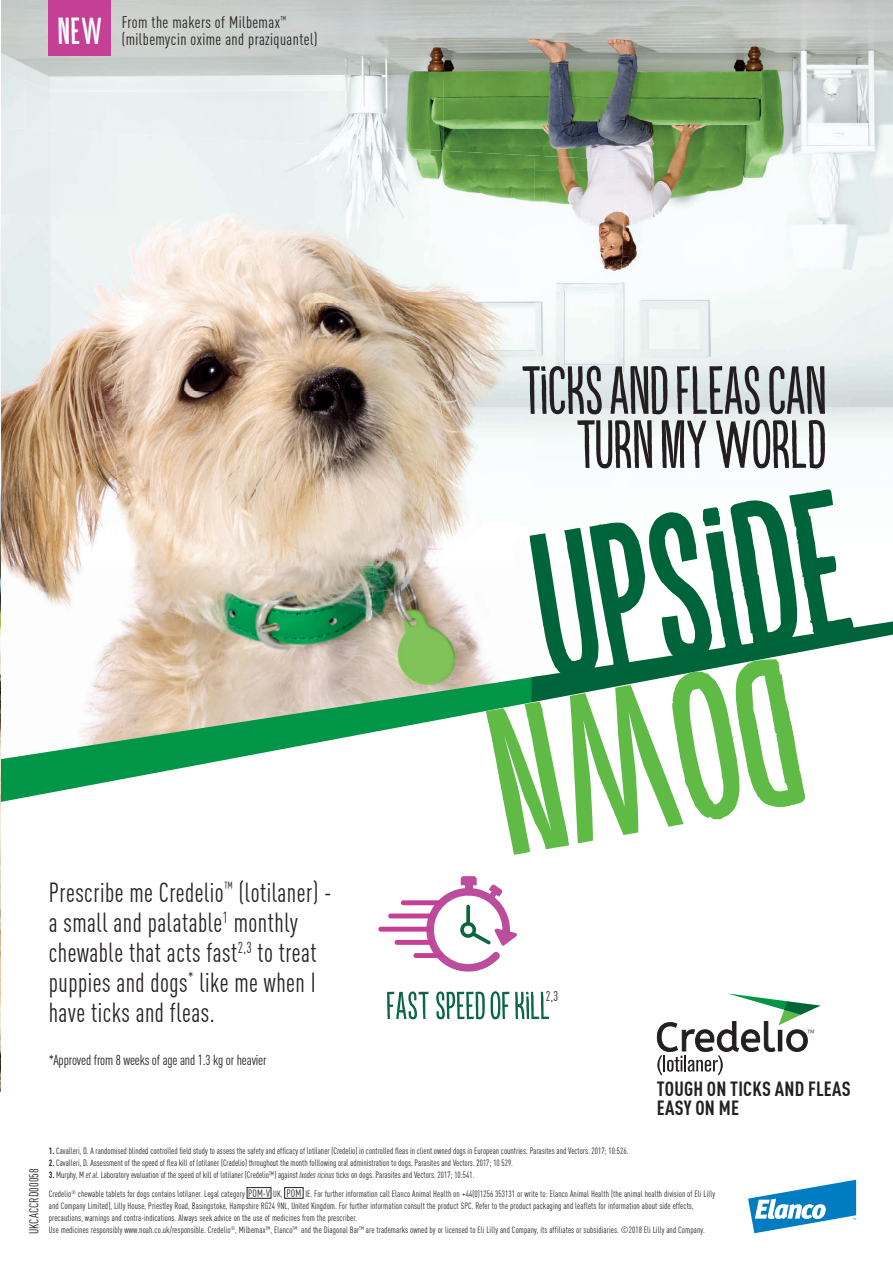
<style>
.page{position:relative;width:893px;height:1263px;background:#fff}
.page>*{position:absolute;margin:0;border:0;box-sizing:border-box;transform-origin:0 0}
.t1{font:700 209.25px "Kikster";color:#00643b}
.t2{font:700 209.25px "Kikster";color:#60bb46}
.t3{font:68.1px/54px "Kikster";color:#231f20;text-align:right}
.t4{font:700 37.65px "Kikster";color:#fff}
.t5{font:condensed 27px/30px "DINOT";letter-spacing:.02em;color:#231f20;scale:.93 1}
.t6{font:700 condensed 20.1px/18.9px "DINOT";letter-spacing:.01em;color:#231f20}
.t7{font:condensed 16.5px/16.5px "DINOT";letter-spacing:.025em;color:#231f20}
.t8{font:condensed 14.25px "DINOT";letter-spacing:-.01em;color:#231f20}
.t9{font:condensed 13.95px "DINOT";color:#231f20;scale:.93 1}
.t10{font:condensed 12.75px "DINOT";letter-spacing:.015em;color:#231f20}
.t11{font:condensed 9px/12px "DINOT";letter-spacing:.01em;color:#231f20}
.s1{font-weight:700}
.s2{font-style:italic}
.s3{font-size:10.5px}
</style>
<div class="page">
<img style="left:629px;top:0;width:264px;height:437px">
<img style="left:613px;top:257px;width:16px;height:182px">
<img style="left:583px;top:0;width:46px;height:257px">
<img style="left:444px;top:0;width:139px;height:156px">
<img style="left:304px;top:0;width:140px;height:148px">
<img style="left:26px;top:0;width:139px;height:134px">
<img style="left:5px;top:566px;width:178px;height:69px">
<img style="left:183px;top:566px;width:185px;height:69px">
<img style="left:368px;top:566px;width:109px;height:69px">
<img style="left:1px;top:214px;width:533px;height:352px">
<img style="left:534px;top:302px;width:86px;height:132px">
<img style="left:534px;top:156px;width:93px;height:146px">
<img style="left:257px;top:141px;width:139px;height:73px">
<img style="left:396px;top:148px;width:139px;height:66px">
<svg style="left:806px;top:621px;width:87px;height:14px"></svg>
<svg style="left:0;top:635px;width:891px;height:599px"></svg>
<svg style="left:748px;top:1180px;width:108px;height:53px"></svg>
<svg style="left:657px;top:993px;width:164px;height:82px"></svg>
<div style="left:49px;top:0;width:62px;height:55px;background:#c53f97"></div>
<div style="left:247px;top:1187px;width:24px;height:11px;border:1px solid #231f20"></div>
<div style="left:284px;top:1187px;width:19px;height:11px;border:1px solid #231f20"></div>
<svg style="left:422px;top:876px;width:95px;height:98px"></svg>
<div style="left:414px;top:953px;width:28px;height:5px;background:#c44097;border-radius:2px"></div>
<div style="left:395px;top:940px;width:38px;height:5px;background:#c44097;border-radius:2px"></div>
<div style="left:378px;top:927px;width:53px;height:5px;background:#c44097;border-radius:2px"></div>
<div style="left:388px;top:913px;width:46px;height:5px;background:#c44097;border-radius:2px"></div>
<div style="left:401px;top:900px;width:40px;height:5px;background:#c44097;border-radius:2px"></div>
<svg style="left:387px;top:991px;width:41px;height:28px"></svg>
<svg style="left:436px;top:991px;width:49px;height:28px"></svg>
<svg style="left:491px;top:991px;width:18px;height:28px"></svg>
<svg style="left:515px;top:992px;width:34px;height:27px"></svg>
<img style="left:0;top:0;width:1px;height:1091px">
<h3 class="t4" style="left:58px;top:8px;width:46px">NEW</h3>
<h3 class="t7" style="left:122px;top:14px;width:197px">From the makers of Milbemax<sup>™ </sup>(milbemycin oxime and praziquantel)</h3>
<h3 class="t5" style="left:49px;top:877px;width:306px">Prescribe me Credelio<sup>™</sup> (lotilaner) - a small and palatable<sup>1</sup> monthly chewable that acts fast<sup>2,3</sup> to treat puppies and dogs<sup>*</sup> like me when I have ticks and fleas.</h3>
<h3 class="t8" style="left:49px;top:1051px;width:219px">*Approved from 8 weeks of age and 1.3 kg or heavier</h3>
<h2 class="t3" style="left:522px;top:361px;width:305px">TICKS AND FLEAS CAN<br>TURN MY WORLD</h2>
<h1 class="t1" style="left:516px;top:484px;width:317px;rotate:-9deg">Upside</h1>
<h1 class="t2" style="left:819px;top:855px;width:309px;rotate:170deg">Down</h1>
<h3 class="t9" style="left:546px;top:988px;width:15px">2,3</h3>
<h3 class="t6" style="left:657px;top:1079px;width:195px">TOUGH ON TICKS AND FLEAS<br>EASY ON ME</h3>
<h3 class="t10" style="left:27px;top:1234px;width:67px;rotate:-90deg">UKCACCRD00058</h3>
<p class="t11" style="left:49px;top:1145px;width:581px"><span class="s1">1.</span> Cavalleri, D. A randomised blinded controlled field study to assess the safety and efficacy of lotilaner (Credelio) in controlled fleas in client owned dogs in European countries. Parasites and Vectors. 2017; 10:526.</p>
<p class="t11" style="left:49px;top:1157px;width:466px"><span class="s1">2.</span> Cavalleri, D. Assessment of the speed of flea kill of lotilaner (Credelio) throughout the month folllowing oral administration to dogs. Parasites and Vectors. 2017; 10 529.</p>
<p class="t11" style="left:49px;top:1169px;width:427px"><span class="s1">3.</span> Murphy, M <span class="s2">et al.</span> Laboratory evaluation of the speed of kill of lotilaner (Credelio™) against <span class="s2">Ixodes ricinus</span> ticks on dogs. Parasites and Vectors. 2017; 10:541.</p>
<p class="t11" style="left:49px;top:1188px;width:668px">Credelio<sup>®</sup> chewable tablets for dogs contains lotilaner. Legal category <span class="s3">POM-V</span> UK, <span class="s3">POM</span> IE. For further information call Elanco Animal Health on +44(0)1256 353131 or write to: Elanco Animal Health (the animal health division of Eli Lilly and Company Limited), Lilly House, Priestley Road, Basingstoke, Hampshire RG24 9NL, United Kingdom. For further information consult the product SPC. Refer to the product packaging and leaflets for information about side effects, precautions, warnings and contra-indications. Always seek advice on the use of medicines from the prescriber.<br>Use medicines responsibly www.noah.co.uk/responsible. Credelio<sup>®</sup>, Milbemax<sup>TM</sup>, Elanco<sup>TM</sup> and the Diagonal Bar<sup>TM</sup> are trademarks owned by or licensed to Eli Lilly and Company, its affiliates or subsidiaries. ©2018 Eli Lilly and Company.</p>
</div>
